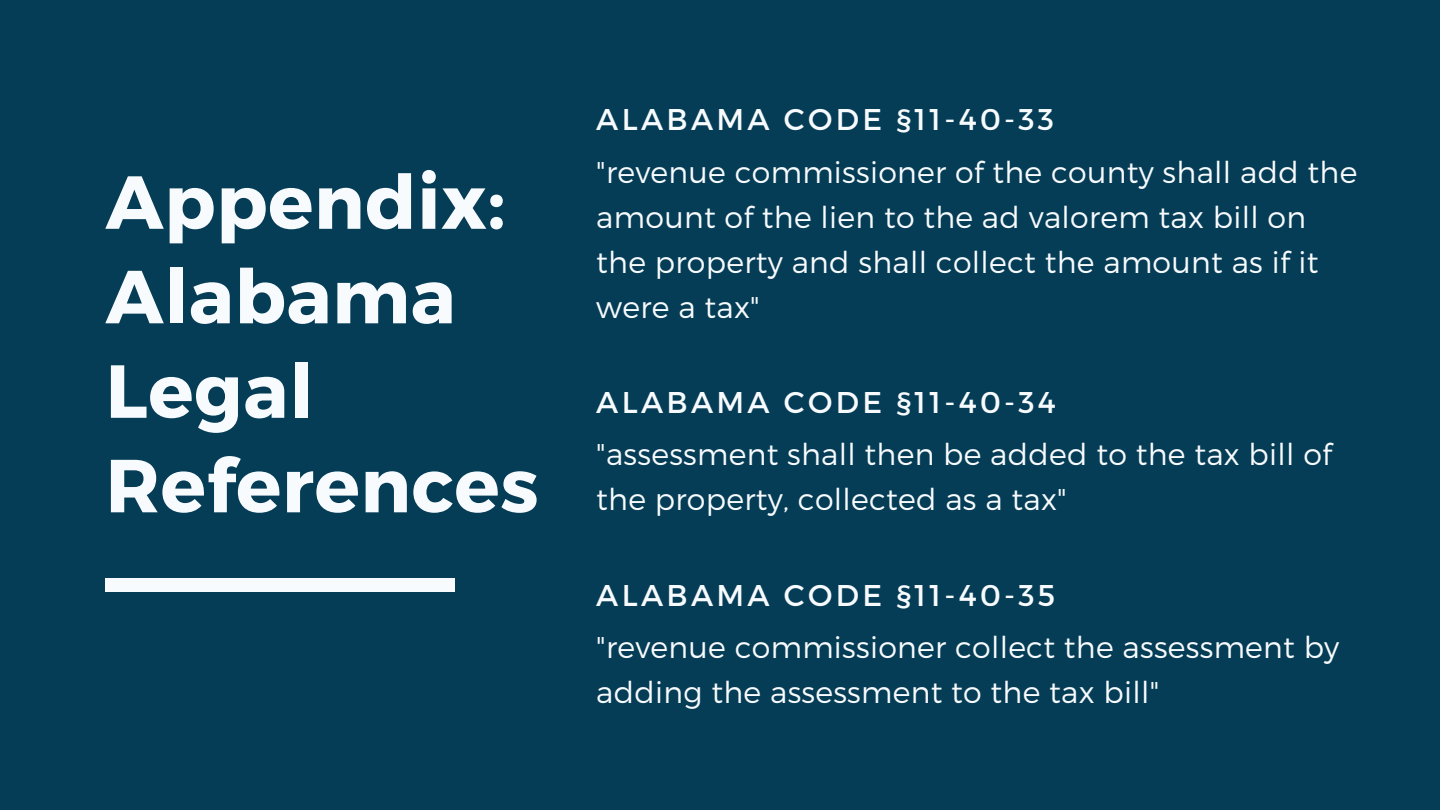
<style>
.page{position:relative;width:1440px;height:810px;background:#053d57}
.page>*{position:absolute;margin:0;border:0;box-sizing:border-box;transform-origin:0 0}
.t1{font:700 75px/94.5px "Montserrat";letter-spacing:.01em;color:#f8fbfd}
.t2{font:300 30px/45px "Montserrat";letter-spacing:.01em;color:#f8fbfd}
.t3{font:30px "Montserrat";letter-spacing:.11em;color:#f8fbfd}
</style>
<div class="page">
<div style="left:106px;top:578px;width:349px;height:13px;background:#f8fbfd"></div>
<p class="t1" style="left:106px;top:151px;width:401px">Appendix:<br>Alabama</p>
<p class="t1" style="left:106px;top:340px;width:435px">Legal<br>References</p>
<p class="t3" style="left:596px;top:100px;width:459px">ALABAMA CODE §11-40-33</p>
<p class="t2" style="left:596px;top:148px;width:763px">"revenue commissioner of the county shall add the amount of the lien to the ad valorem tax bill on the property and shall collect the amount as if it were a tax"</p>
<p class="t3" style="left:596px;top:383px;width:461px">ALABAMA CODE §11-40-34</p>
<p class="t2" style="left:596px;top:431px;width:737px">"assessment shall then be added to the tax bill of the property, collected as a tax"</p>
<p class="t3" style="left:596px;top:576px;width:460px">ALABAMA CODE §11-40-35</p>
<p class="t2" style="left:596px;top:623px;width:745px">"revenue commissioner collect the assessment by adding the assessment to the tax bill"</p>
</div>
